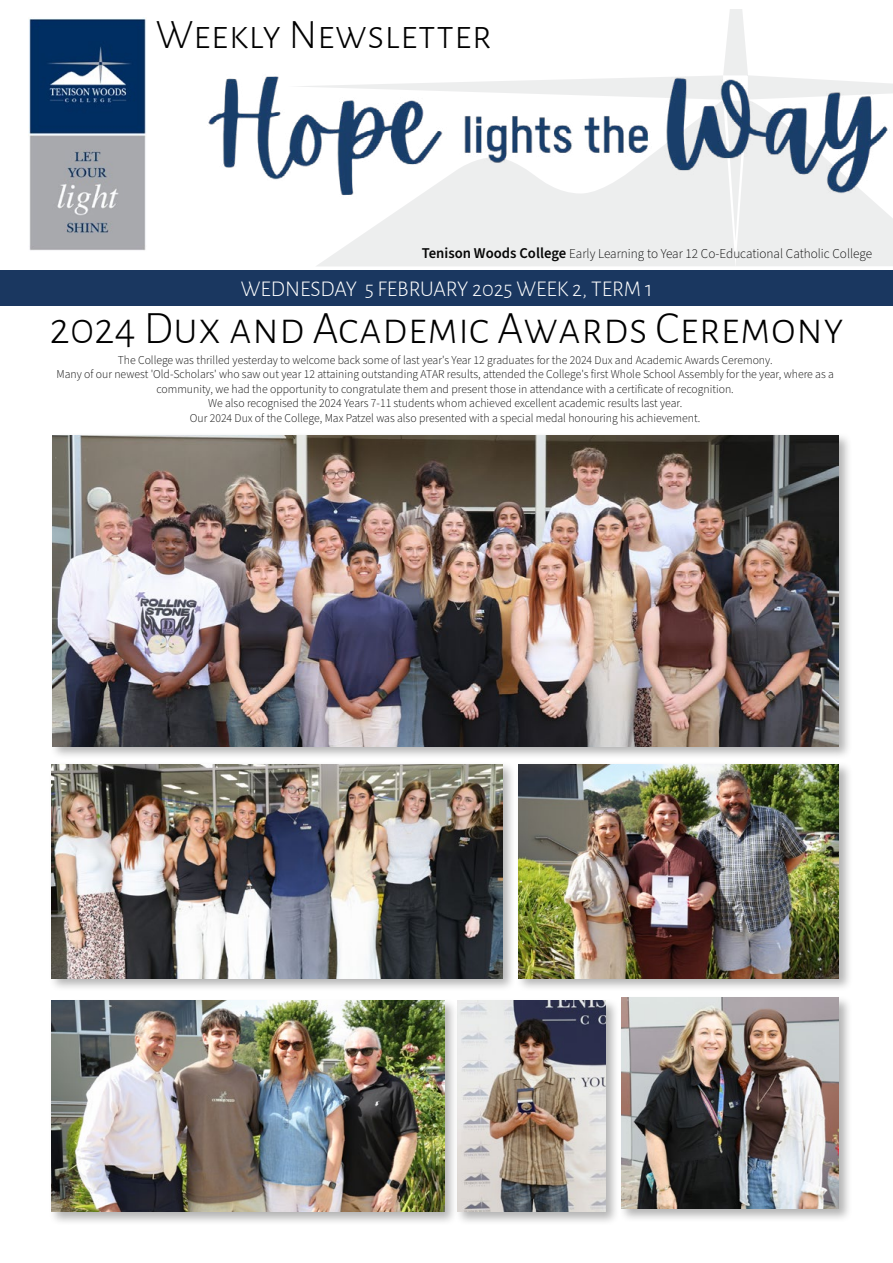
<style>
.page{position:relative;width:893px;height:1263px;background:#fff}
.page>*{position:absolute;margin:0;border:0;box-sizing:border-box;transform-origin:0 0}
.t1{font:300 46.5px "Alegreya Sans SC";color:#000}
.t2{font:300 42px "Alegreya Sans SC";color:#000}
.t3{font:300 22.5px "Alegreya Sans SC";color:#fff}
.t4{font:300 13.5px "Source Sans Pro";color:#060606}
.t5{font:300 12px/14.4px "Source Sans Pro";color:#060606;text-align:center}
.s1{font-weight:600;font-size:15px}
</style>
<div class="page">
<div style="left:49px;top:761px;width:468px;height:231px;background:#000;opacity:.3"></div>
<img style="left:52px;top:764px;width:451px;height:214px">
<div style="left:515px;top:761px;width:338px;height:231px;background:#000;opacity:.3"></div>
<img style="left:518px;top:764px;width:321px;height:214px">
<div style="left:454px;top:998px;width:165px;height:228px;background:#000;opacity:.3"></div>
<img style="left:458px;top:1001px;width:147px;height:211px">
<div style="left:619px;top:995px;width:234px;height:228px;background:#000;opacity:.3"></div>
<img style="left:622px;top:998px;width:217px;height:211px">
<div style="left:49px;top:998px;width:409px;height:228px;background:#000;opacity:.3"></div>
<img style="left:52px;top:1001px;width:392px;height:211px">
<div style="left:50px;top:432px;width:803px;height:328px;background:#000;opacity:.3"></div>
<img style="left:53px;top:435px;width:786px;height:311px">
<div style="left:0;top:270px;width:893px;height:35px;background:#1a3760"></div>
<svg style="left:317px;top:10px;width:576px;height:256px"></svg>
<img style="left:29px;top:17px;width:117px;height:234px">
<img style="left:208px;top:27px;width:685px;height:198px">
<h2 class="t2" style="left:156px;top:7px;width:338px">Weekly Newsletter</h2>
<p class="t4" style="left:422px;top:245px;width:452px"><span class="s1">Tenison Woods College</span> Early Learning to Year 12 Co-Educational Catholic College</p>
<h3 class="t3" style="left:241px;top:274px;width:413px">WEDNESDAY 5 FEBRUARY 2025 WEEK 2, TERM 1</h3>
<h1 class="t1" style="left:50px;top:297px;width:796px">2024 Dux and Academic Awards Ceremony</h1>
<p class="t5" style="left:56px;top:353px;width:779px">The College was thrilled yesterday to welcome back some of last year's Year 12 graduates for the 2024 Dux and Academic Awards Ceremony.<br>Many of our newest 'Old-Scholars' who saw out year 12 attaining outstanding ATAR results, attended the College's first Whole School Assembly for the year, where as a community, we had the opportunity to congratulate them and present those in attendance with a certificate of recognition.<br>We also recognised the 2024 Years 7-11 students whom achieved excellent academic results last year.<br>Our 2024 Dux of the College, Max Patzel was also presented with a special medal honouring his achievement.</p>
</div>
